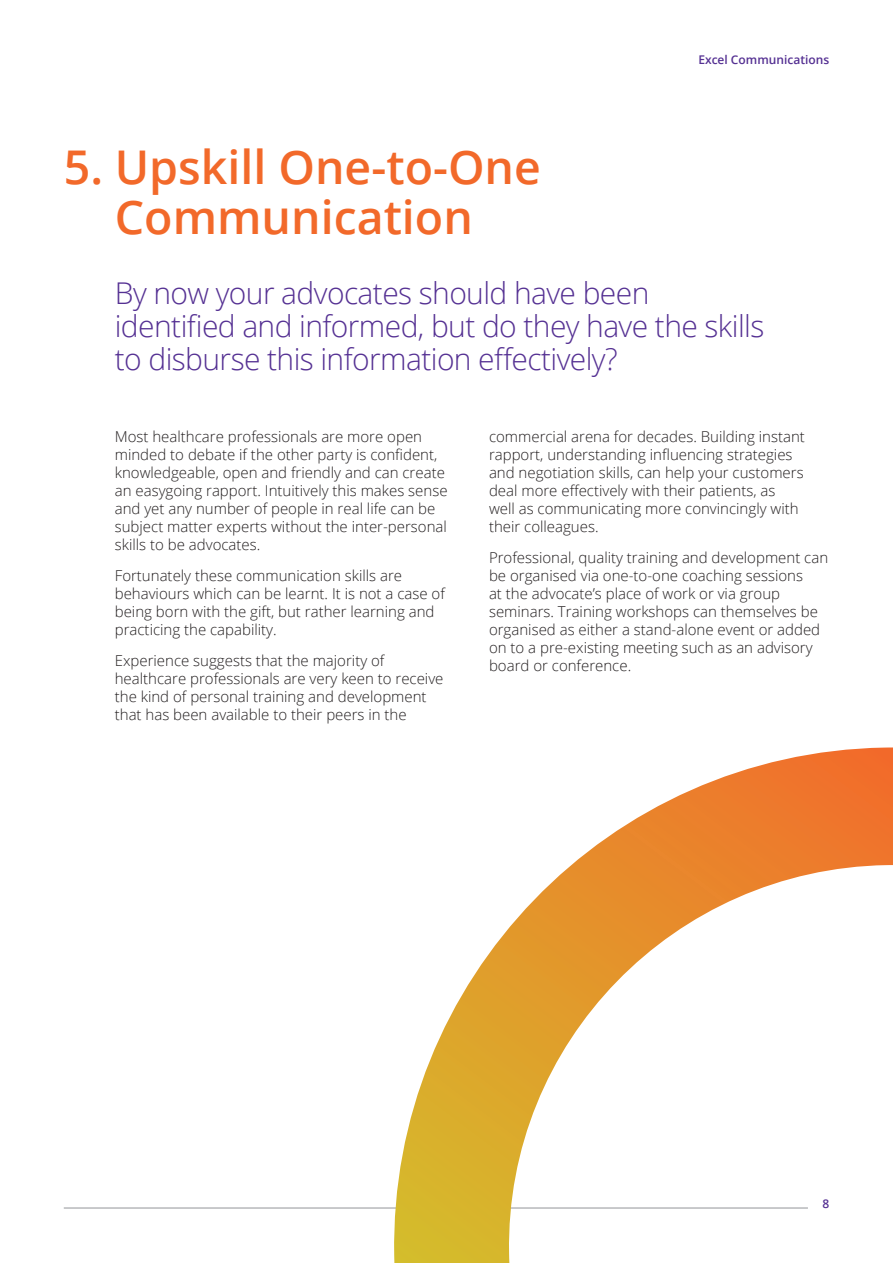
<style>
.page{position:relative;width:893px;height:1263px;background:#fff}
.page>*{position:absolute;margin:0;border:0;box-sizing:border-box;transform-origin:0 0}
.Secondary_Header{font:600 46.5px/49.5px "Open Sans";color:#f2692a;text-align:center}
.Intro_Copy{font:300 30px/33px "Open Sans";letter-spacing:-.02em;color:#553193}
.Body_Text{font:300 15px/18px "Open Sans";color:#231f20}
.t1{font:600 12px "Open Sans";color:#553193}
</style>
<div class="page">
<hr style="left:64px;top:1207px;width:744px;height:1px;background:#939598">
<svg style="left:389px;top:747px;width:504px;height:516px"></svg>
<p class="Secondary_Header" style="left:64px;top:142px;width:479px">5. Upskill One-to-One<br>Communication</p>
<p class="t1" style="left:698px;top:51px;width:132px">Excel Communications</p>
<p class="Intro_Copy" style="left:115px;top:276px;width:651px">By now your advocates should have been identified and informed, but do they have the skills to disburse this information effectively?</p>
<p class="Body_Text" style="left:115px;top:427px;width:334px">Most healthcare professionals are more open minded to debate if the other party is confident, knowledgeable, open and friendly and can create an easygoing rapport. Intuitively this makes sense and yet any number of people in real life can be subject matter experts without the inter-personal skills to be advocates.</p>
<p class="Body_Text" style="left:115px;top:566px;width:332px">Fortunately these communication skills are behaviours which can be learnt. It is not a case of being born with the gift, but rather learning and practicing the capability.</p>
<p class="Body_Text" style="left:115px;top:651px;width:330px">Experience suggests that the majority of healthcare professionals are very keen to receive the kind of personal training and development that has been available to their peers in the</p>
<p class="Body_Text" style="left:489px;top:427px;width:317px">commercial arena for decades. Building instant rapport, understanding influencing strategies and negotiation skills, can help your customers deal more effectively with their patients, as well as communicating more convincingly with their colleagues.</p>
<p class="Body_Text" style="left:489px;top:548px;width:341px">Professional, quality training and development can be organised via one-to-one coaching sessions<br>at the advocate’s place of work or via group seminars. Training workshops can themselves be organised as either a stand-alone event or added on to a pre-existing meeting such as an advisory board or conference.</p>
<p class="t1" style="left:822px;top:1196px;width:8px">8</p>
</div>
